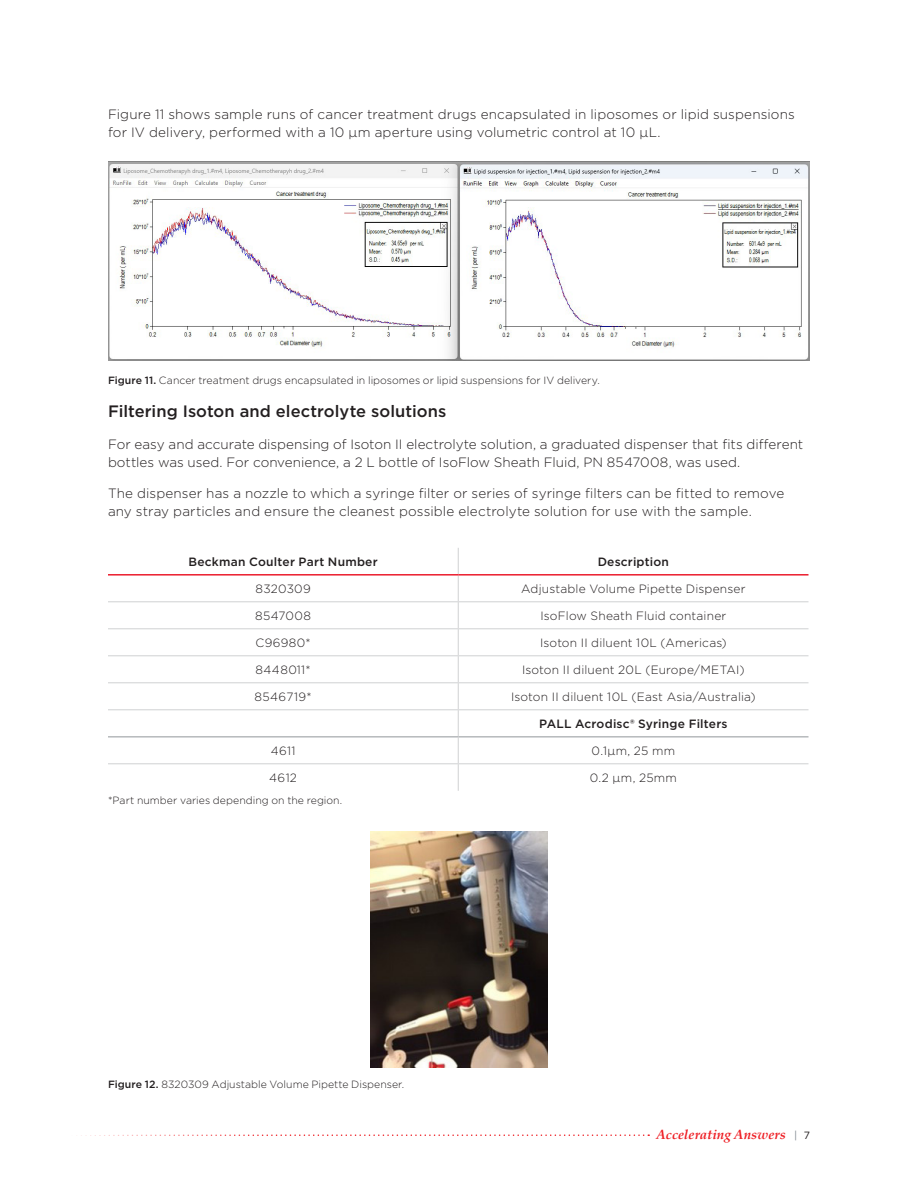
<style>
.page{position:relative;width:918px;height:1188px;background:#fff}
.page>*{position:absolute;margin:0;border:0;box-sizing:border-box;transform-origin:0 0}
.Doc_-_Header{font:500 16.5px "Gotham";letter-spacing:.005em;color:#231f20}
.Doc_-_Body{font:300 13.5px/18px "Gotham";letter-spacing:.005em;color:#231f20}
.t1{font:italic 13.5px "Palatino";letter-spacing:.005em;color:#ee1d23}
.Doc_-_Body-2{font:300 12px "Gotham";letter-spacing:.015em;color:#231f20}
.Doc_-_Body-3{font:500 12px "Gotham";letter-spacing:.015em;color:#231f20}
.Doc_-_Body-4{font:300 12px "Gotham";letter-spacing:.035em;color:#231f20}
.Doc_-_Fig_Table{font:300 10.5px "Gotham";color:#231f20}
.s1{font-weight:500}
.s2{font-family:"Gotham";font-style:normal;font-size:10.5px;color:#7e868d}
.s3{font-family:"Gotham";font-style:normal;font-size:10.5px;color:#231f20}
</style>
<div class="page">
<svg style="left:81px;top:1134px;width:568px;height:2px"></svg>
<img style="left:108px;top:162px;width:702px;height:198px">
<hr style="left:108px;top:601px;width:350px;height:1px;background:#d0d1d3">
<hr style="left:458px;top:601px;width:350px;height:1px;background:#d0d1d3">
<hr style="left:108px;top:628px;width:350px;height:1px;background:#d0d1d3">
<hr style="left:458px;top:628px;width:350px;height:1px;background:#d0d1d3">
<hr style="left:108px;top:655px;width:350px;height:1px;background:#d0d1d3">
<hr style="left:458px;top:655px;width:350px;height:1px;background:#d0d1d3">
<hr style="left:108px;top:682px;width:350px;height:1px;background:#d0d1d3">
<hr style="left:458px;top:682px;width:350px;height:1px;background:#d0d1d3">
<hr style="left:108px;top:709px;width:350px;height:1px;background:#d0d1d3">
<hr style="left:458px;top:709px;width:350px;height:1px;background:#d0d1d3">
<hr style="left:108px;top:763px;width:350px;height:1px;background:#d0d1d3">
<hr style="left:458px;top:763px;width:350px;height:1px;background:#d0d1d3">
<svg style="left:458px;top:548px;width:1px;height:243px"></svg>
<hr style="left:108px;top:574px;width:350px;height:2px;background:#eb1d2d">
<hr style="left:458px;top:574px;width:350px;height:2px;background:#eb1d2d">
<hr style="left:108px;top:736px;width:350px;height:2px;background:#b6b9bc">
<hr style="left:458px;top:736px;width:350px;height:2px;background:#b6b9bc">
<img style="left:371px;top:831px;width:176px;height:237px">
<p class="Doc_-_Body" style="left:108px;top:105px;width:688px">Figure 11 shows sample runs of cancer treatment drugs encapsulated in liposomes or lipid suspensions for IV delivery, performed with a 10 µm aperture using volumetric control at 10 µL.</p>
<p class="Doc_-_Fig_Table" style="left:108px;top:374px;width:493px"><span class="s1">Figure 11.</span> Cancer treatment drugs encapsulated in liposomes or lipid suspensions for IV delivery.</p>
<p class="Doc_-_Header" style="left:108px;top:401px;width:340px">Filtering Isoton and electrolyte solutions</p>
<p class="Doc_-_Body" style="left:108px;top:435px;width:697px">For easy and accurate dispensing of Isoton II electrolyte solution, a graduated dispenser that fits different bottles was used. For convenience, a 2 L bottle of IsoFlow Sheath Fluid, PN 8547008, was used.</p>
<p class="Doc_-_Body" style="left:108px;top:484px;width:678px">The dispenser has a nozzle to which a syringe filter or series of syringe filters can be fitted to remove any stray particles and ensure the cleanest possible electrolyte solution for use with the sample.</p>
<p class="Doc_-_Body-3" style="left:188px;top:554px;width:191px">Beckman Coulter Part Number</p>
<p class="Doc_-_Body-3" style="left:598px;top:554px;width:73px">Description</p>
<p class="Doc_-_Body-2" style="left:255px;top:581px;width:57px">8320309</p>
<p class="Doc_-_Body-2" style="left:521px;top:581px;width:226px">Adjustable Volume Pipette Dispenser</p>
<p class="Doc_-_Body-4" style="left:255px;top:608px;width:57px">8547008</p>
<p class="Doc_-_Body-2" style="left:540px;top:608px;width:188px">IsoFlow Sheath Fluid container</p>
<p class="Doc_-_Body-2" style="left:256px;top:635px;width:57px">C96980*</p>
<p class="Doc_-_Body-2" style="left:540px;top:635px;width:188px">Isoton II diluent 10L (Americas)</p>
<p class="Doc_-_Body-4" style="left:255px;top:662px;width:57px">8448011*</p>
<p class="Doc_-_Body-2" style="left:522px;top:662px;width:224px">Isoton II diluent 20L (Europe/METAI)</p>
<p class="Doc_-_Body-2" style="left:255px;top:689px;width:58px">8546719*</p>
<p class="Doc_-_Body-2" style="left:511px;top:689px;width:246px">Isoton II diluent 10L (East Asia/Australia)</p>
<p class="Doc_-_Body-3" style="left:539px;top:716px;width:190px">PALL Acrodisc® Syringe Filters</p>
<p class="Doc_-_Body-2" style="left:271px;top:743px;width:26px">4611</p>
<p class="Doc_-_Body-2" style="left:592px;top:743px;width:85px">0.1µm, 25 mm</p>
<p class="Doc_-_Body-2" style="left:269px;top:770px;width:29px">4612</p>
<p class="Doc_-_Body-2" style="left:590px;top:770px;width:89px">0.2 µm, 25mm</p>
<p class="Doc_-_Fig_Table" style="left:108px;top:794px;width:236px">*Part number varies depending on the region.</p>
<p class="Doc_-_Fig_Table" style="left:108px;top:1077px;width:298px"><span class="s1">Figure 12.</span> 8320309 Adjustable Volume Pipette Dispenser.</p>
<p class="t1" style="left:656px;top:1123px;width:155px">Accelerating Answers <span class="s2">|</span> <span class="s3">7</span></p>
</div>
